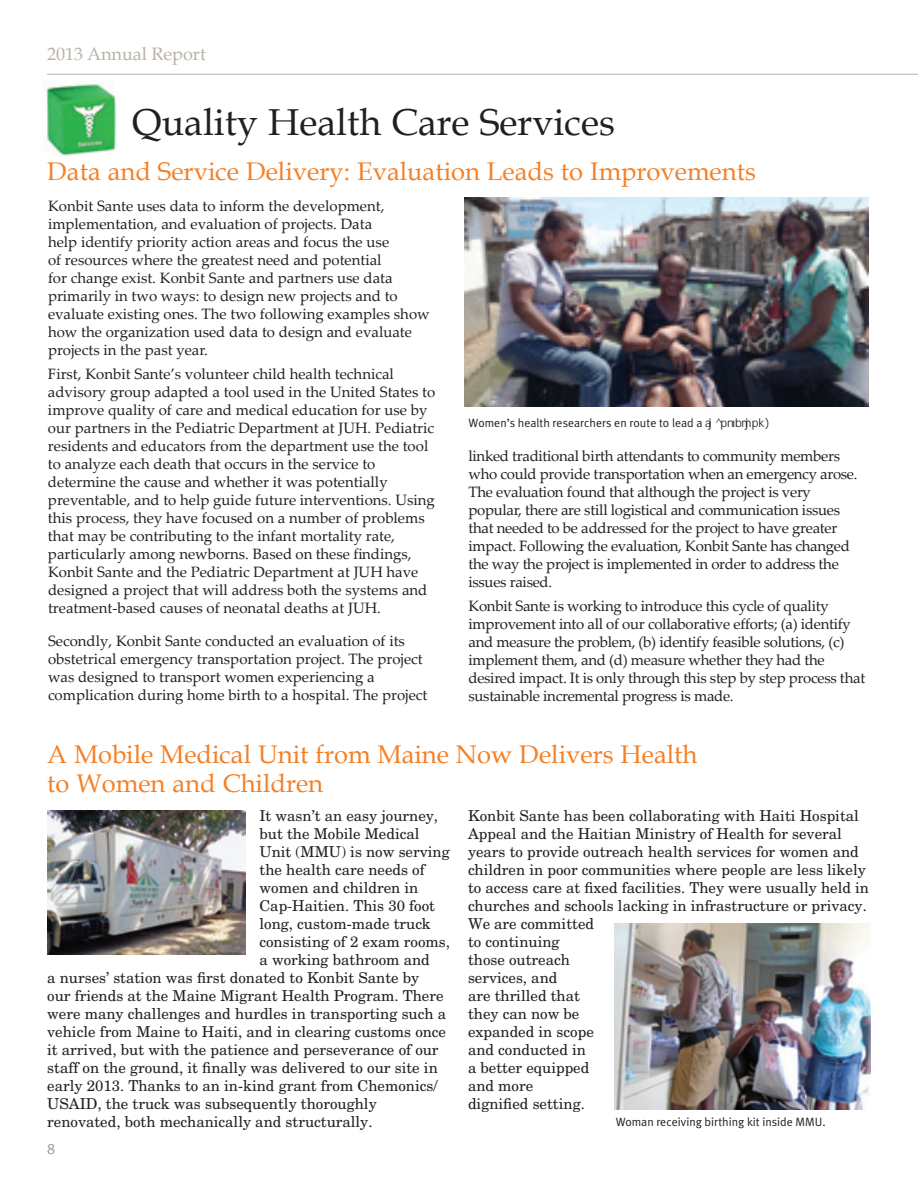
<style>
.page{position:relative;width:918px;height:1188px;background:#fff}
.page>*{position:absolute;margin:0;border:0;box-sizing:border-box;transform-origin:0 0}
.t1{font:37.5px "Book Antiqua";color:#231f20}
.t2{font:25.5px/28.5px "Book Antiqua";color:#f48026}
.t3{font:18px "Book Antiqua";color:#bab1a6}
.t4{font:15px/18px "Palatino Linotype";color:#231f20}
.t5{font:15px/18px "New Century Schlbk";color:#231f20}
.t6{font:15px/18px "Palatino Linotype";letter-spacing:-.02em;color:#231f20}
.t7{font:15px "Meta Plus Normal";color:#939598}
.t8{font:12px "Meta Plus Normal";color:#231f20}
.s1{font-family:"Palatino Linotype"}
</style>
<div class="page">
<hr style="left:47px;top:74px;width:871px;height:1px;background:#bab1a6">
<img style="left:46px;top:82px;width:71px;height:74px">
<img style="left:464px;top:197px;width:405px;height:209px">
<img style="left:47px;top:810px;width:199px;height:145px">
<img style="left:614px;top:923px;width:257px;height:187px">
<p class="t3" style="left:47px;top:43px;width:160px">2013 Annual Report</p>
<h1 class="t1" style="left:132px;top:99px;width:484px">Quality Health Care Services</h1>
<h2 class="t2" style="left:47px;top:158px;width:710px">Data and Service Delivery: Evaluation Leads to Improvements</h2>
<p class="t4" style="left:48px;top:196px;width:383px">Konbit Sante uses data to inform the development, implementation, and evaluation of projects. Data<br>help identify priority action areas and focus the use<br>of resources where the greatest need and potential<br>for change exist. Konbit Sante and partners use data primarily in two ways: to design new projects and to evaluate existing ones. The two following examples show how the organization used data to design and evaluate projects in the past year.</p>
<p class="t4" style="left:48px;top:365px;width:389px">First, Konbit Sante’s volunteer child health technical advisory group adapted a tool used in the United States to improve quality of care and medical education for use by our partners in the Pediatric Department at JUH. Pediatric residents and educators from the department use the tool to analyze each death that occurs in the service to determine the cause and whether it was potentially preventable, and to help guide future interventions. Using this process, they have focused on a number of problems that may be contributing to the infant mortality rate, particularly among newborns. Based on these fi ndings, Konbit Sante and the Pediatric Department at JUH have designed a project that will address both the systems and treatment-based causes of neonatal deaths at JUH.</p>
<p class="t4" style="left:48px;top:631px;width:381px">Secondly, Konbit Sante conducted an evaluation of its obstetrical emergency transportation project. The project was designed to transport women experiencing a complication during home birth to a hospital. The project</p>
<p class="t8" style="left:468px;top:416px;width:236px">Women’s health researchers en route to lead a</p>
<p class="t6" style="left:468px;top:446px;width:391px">linked traditional birth attendants to community members who could provide transportation when an emergency arose.<br>The evaluation found that although the project is very popular, there are still logistical and communication issues that needed to be addressed for the project to have greater impact. Following the evaluation, Konbit Sante has changed the way the project is implemented in order to address the issues raised.</p>
<p class="t6" style="left:468px;top:597px;width:398px">Konbit Sante is working to introduce this cycle of quality improvement into all of our collaborative efforts; (a) identify and measure the problem, (b) identify feasible solutions, (c) implement them, and (d) measure whether they had the desired impact. It is only through this step by step process that sustainable incremental progress is made.</p>
<h2 class="t2" style="left:47px;top:740px;width:652px">A Mobile Medical Unit from Maine Now Delivers Health to Women and Children</h2>
<p class="t5" style="left:260px;top:806px;width:180px">It wasn’t an easy journey,</p>
<p class="t5" style="left:260px;top:824px;width:162px">but the Mobile Medical</p>
<p class="t5" style="left:260px;top:842px;width:192px">Unit (MMU) is now serving</p>
<p class="t5" style="left:260px;top:860px;width:167px">the health care needs of</p>
<p class="t5" style="left:260px;top:878px;width:160px">women and children in</p>
<p class="t5" style="left:260px;top:896px;width:177px">Cap<span class="s1">-</span>Haitien. This 30 foot</p>
<p class="t5" style="left:260px;top:914px;width:173px">long, custom-made truck</p>
<p class="t5" style="left:260px;top:932px;width:192px">consisting of 2 exam rooms,</p>
<p class="t5" style="left:260px;top:950px;width:172px">a working bathroom and</p>
<p class="t5" style="left:47px;top:968px;width:374px">a nurses’ station was first donated to Konbit Sante by</p>
<p class="t5" style="left:47px;top:986px;width:398px">our friends at the Maine Migrant Health Program. There</p>
<p class="t5" style="left:47px;top:1004px;width:400px">were many challenges and hurdles in transporting such a</p>
<p class="t5" style="left:47px;top:1022px;width:400px">vehicle from Maine to Haiti, and in clearing customs once</p>
<p class="t5" style="left:47px;top:1040px;width:393px">it arrived, but with the patience and perseverance of our</p>
<p class="t5" style="left:47px;top:1058px;width:392px">staff on the ground, it finally was delivered to our site in</p>
<p class="t5" style="left:47px;top:1076px;width:392px">early 2013. Thanks to an in-kind grant from Chemonics/</p>
<p class="t5" style="left:47px;top:1094px;width:331px">USAID, the truck was subsequently thoroughly</p>
<p class="t5" style="left:47px;top:1112px;width:327px">renovated, both mechanically and structurally.</p>
<p class="t5" style="left:468px;top:806px;width:403px">Konbit Sante has been collaborating with Haiti Hospital<br>Appeal and the Haitian Ministry of Health for several years to provide outreach health services for women and children in poor communities where people are less likely to access care at fixed facilities. They were usually held in churches and schools lacking in infrastructure or privacy.<br>We are committed<br>to continuing<br>those outreach<br>services, and<br>are thrilled that<br>they can now be<br>expanded in scope<br>and conducted in<br>a better equipped<br>and more<br>dignified setting.</p>
<p class="t8" style="left:616px;top:1115px;width:211px">Woman receiving birthing kit inside MMU.</p>
<p class="t7" style="left:47px;top:1140px;width:10px">8</p>
</div>
